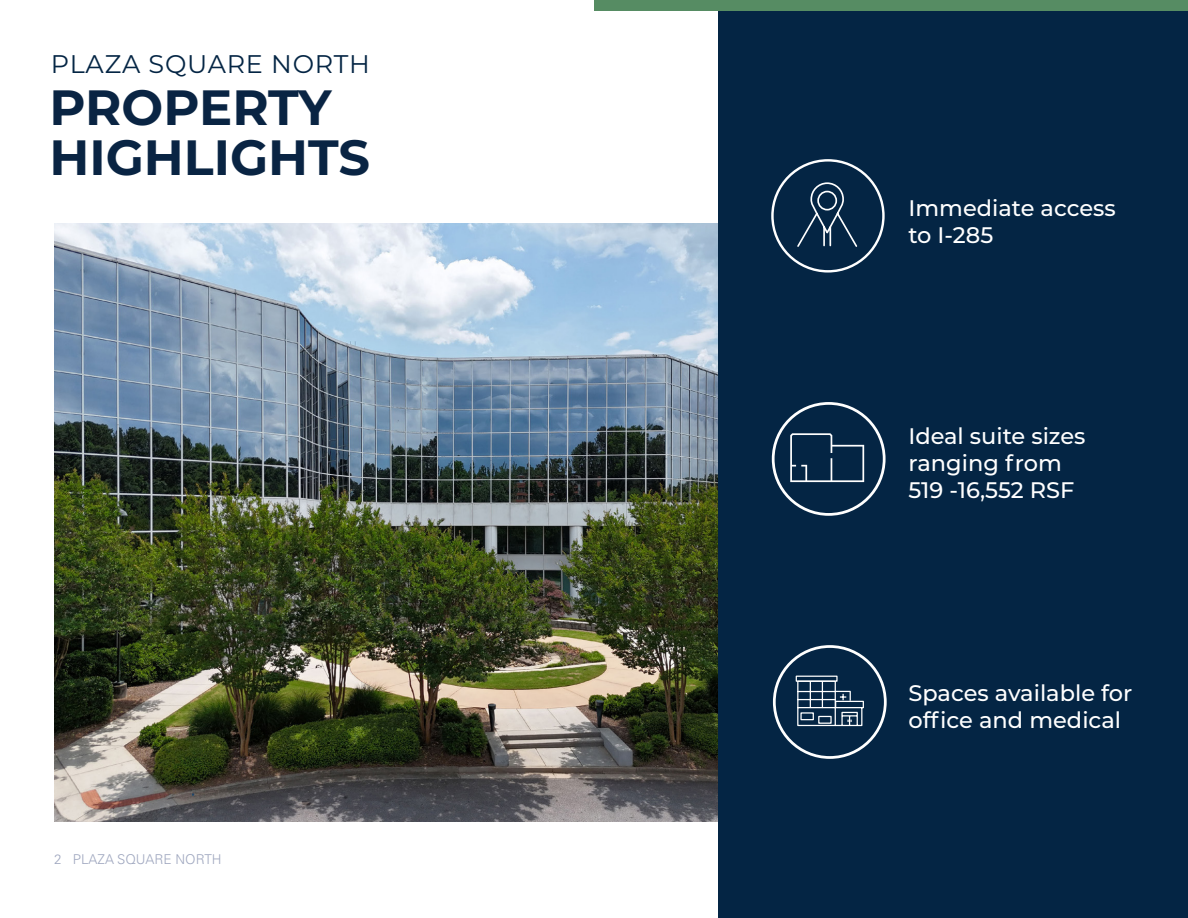
<style>
.page{position:relative;width:1188px;height:918px;background:#fff}
.page>*{position:absolute;margin:0;border:0;box-sizing:border-box;transform-origin:0 0}
.t1{font:100 49.5px "Montserrat";color:#092443}
.t2{font:25.5px "Montserrat";letter-spacing:.03em;color:#042544}
.t3{font:500 22.5px/27px "Montserrat";color:#fff}
.t4{font:300 13.5px "Univers LT Pro 45";color:#9fa7bf}
</style>
<div class="page">
<img style="left:54px;top:224px;width:664px;height:598px">
<div style="left:718px;top:6px;width:470px;height:912px;background:#042544"></div>
<div style="left:594px;top:0;width:594px;height:11px;background:#568c63"></div>
<div style="left:771px;top:159px;width:114px;height:114px;border:2px solid #fff;border-radius:50%"></div>
<svg style="left:797px;top:182px;width:61px;height:65px"></svg>
<div style="left:773px;top:645px;width:114px;height:114px;border:3px solid #fff;border-radius:50%"></div>
<svg style="left:795px;top:675px;width:69px;height:52px"></svg>
<div style="left:772px;top:402px;width:114px;height:114px;border:3px solid #fff;border-radius:50%"></div>
<svg style="left:790px;top:433px;width:74px;height:49px"></svg>
<p class="t2" style="left:51px;top:46px;width:321px">PLAZA SQUARE NORTH</p>
<p class="t1" style="left:49px;top:74px;width:284px">PROPERTY</p>
<p class="t1" style="left:49px;top:124px;width:322px">HIGHLIGHTS</p>
<p class="t4" style="left:54px;top:850px;width:169px">2 PLAZA SQUARE NORTH</p>
<p class="t3" style="left:908px;top:194px;width:209px">Immediate access to I-285</p>
<p class="t3" style="left:908px;top:422px;width:179px">Ideal suite sizes ranging from</p>
<p class="t3" style="left:908px;top:476px;width:168px">519 -16,552 RSF</p>
<p class="t3" style="left:908px;top:678px;width:226px">Spaces available for office and medical</p>
</div>
